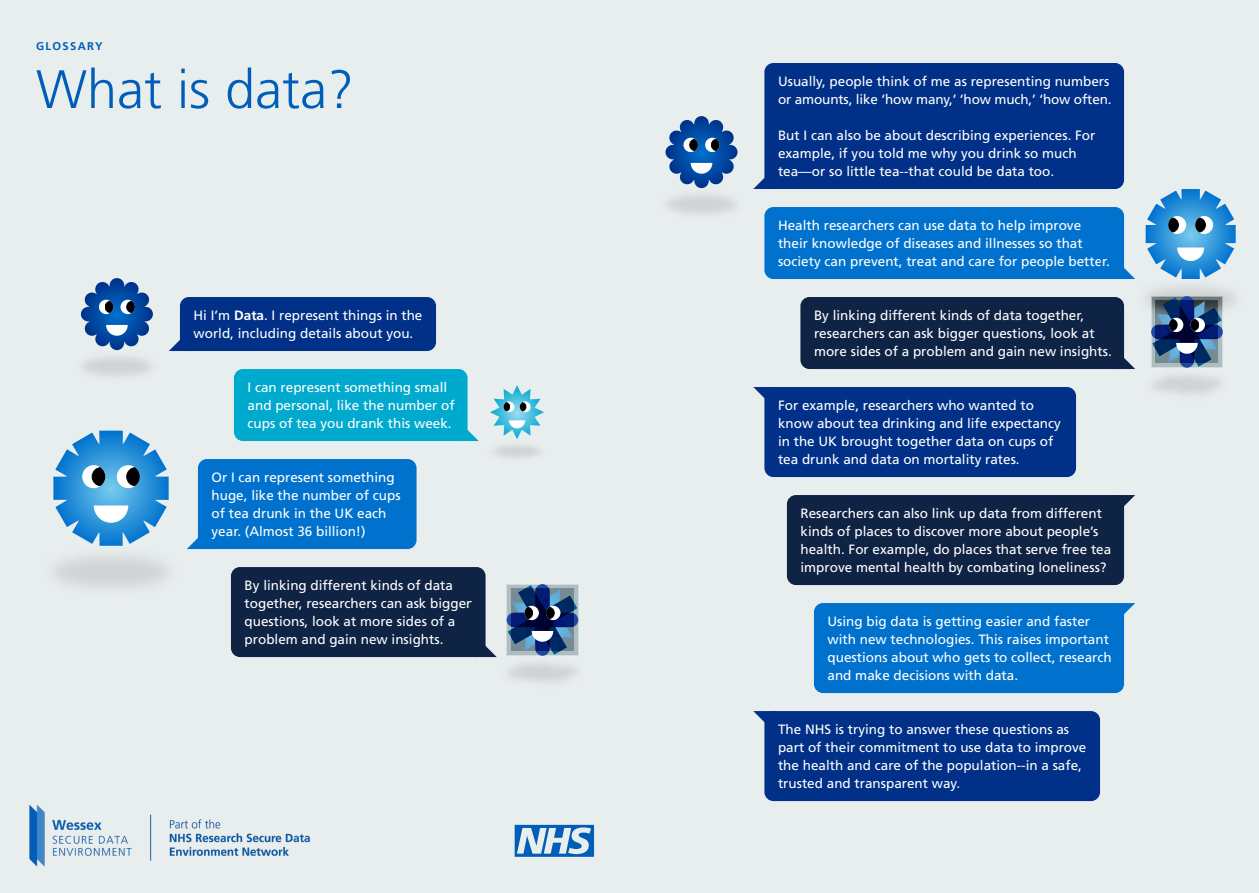
<style>
.page{position:relative;width:1259px;height:893px;background:#fff}
.page>*{position:absolute;margin:0;border:0;box-sizing:border-box;transform-origin:0 0}
.Heading_1{font:300 54px "Frutiger LT Std";color:#005eb8}
.t1{font:13.5px/18px "Frutiger LT Std";color:#fff}
.t2{font:700 11.25px "Frutiger LT Std";letter-spacing:.12em;color:#005eb8}
.s1{font-weight:700}
</style>
<div class="page">
<div style="left:0;top:0;width:642px;height:893px;background:#e8edee"></div>
<div style="left:617px;top:0;width:642px;height:893px;background:#e8edee"></div>
<div style="left:180px;top:297px;width:256px;height:54px;background:#003087;border-radius:9px"></div>
<svg style="left:169px;top:340px;width:17px;height:11px"></svg>
<div style="left:234px;top:369px;width:233px;height:72px;background:#00a9ce;border-radius:9px"></div>
<svg style="left:461px;top:430px;width:18px;height:11px"></svg>
<div style="left:198px;top:459px;width:218px;height:90px;background:#0072ce;border-radius:9px"></div>
<svg style="left:187px;top:538px;width:17px;height:11px"></svg>
<svg style="left:81px;top:278px;width:72px;height:51px"></svg>
<img style="left:83px;top:329px;width:68px;height:47px">
<svg style="left:490px;top:385px;width:54px;height:54px"></svg>
<svg style="left:53px;top:431px;width:116px;height:80px"></svg>
<img style="left:54px;top:511px;width:114px;height:77px">
<div style="left:231px;top:567px;width:254px;height:90px;background:#0f2345;border-radius:9px"></div>
<img style="left:470px;top:567px;width:109px;height:115px">
<svg style="left:506px;top:584px;width:72px;height:72px;background:#4f698e"></svg>
<svg style="left:515px;top:825px;width:79px;height:32px"></svg>
<img style="left:29px;top:805px;width:103px;height:62px">
<img style="left:150px;top:814px;width:160px;height:47px">
<div style="left:814px;top:603px;width:310px;height:90px;background:#0072ce;border-radius:9px"></div>
<svg style="left:1118px;top:603px;width:17px;height:11px"></svg>
<div style="left:764px;top:63px;width:360px;height:126px;background:#003087;border-radius:9px"></div>
<div style="left:764px;top:207px;width:360px;height:72px;background:#0072ce;border-radius:9px"></div>
<div style="left:800px;top:297px;width:324px;height:72px;background:#0f2345;border-radius:9px"></div>
<div style="left:764px;top:387px;width:312px;height:90px;background:#003087;border-radius:9px"></div>
<svg style="left:753px;top:387px;width:17px;height:11px"></svg>
<div style="left:787px;top:495px;width:337px;height:90px;background:#0f2345;border-radius:9px"></div>
<svg style="left:1118px;top:495px;width:17px;height:11px"></svg>
<div style="left:764px;top:711px;width:336px;height:90px;background:#003087;border-radius:9px"></div>
<svg style="left:753px;top:711px;width:17px;height:11px"></svg>
<svg style="left:665px;top:116px;width:72px;height:51px"></svg>
<img style="left:668px;top:167px;width:105px;height:72px">
<img style="left:1113px;top:162px;width:123px;height:118px">
<svg style="left:1145px;top:189px;width:90px;height:86px"></svg>
<img style="left:1115px;top:275px;width:121px;height:119px">
<svg style="left:1151px;top:296px;width:71px;height:72px;background:#476085"></svg>
<p class="t2" style="left:36px;top:39px;width:68px">GLOSSARY</p>
<p class="Heading_1" style="left:36px;top:59px;width:320px">What is data?</p>
<p class="t1" style="left:194px;top:306px;width:230px">Hi I’m <span class="s1">Data</span>. I represent things in the world, including details about you.</p>
<p class="t1" style="left:248px;top:378px;width:209px">I can represent something small and personal, like the number of cups of tea you drank this week.</p>
<p class="t1" style="left:212px;top:468px;width:191px">Or I can represent something huge, like the number of cups of tea drunk in the UK each year. (Almost 36 billion!)</p>
<p class="t1" style="left:244px;top:576px;width:228px">By linking different kinds of data together, researchers can ask bigger questions, look at more sides of a problem and gain new insights.</p>
<p class="t1" style="left:778px;top:72px;width:335px">Usually, people think of me as representing numbers or amounts, like ‘how many,’ ‘how much,’ ‘how often.</p>
<p class="t1" style="left:778px;top:126px;width:319px">But I can also be about describing experiences. For example, if you told me why you drink so much tea—or so little tea--that could be data too.</p>
<p class="t1" style="left:778px;top:216px;width:333px">Health researchers can use data to help improve their knowledge of diseases and illnesses so that society can prevent, treat and care for people better.</p>
<p class="t1" style="left:814px;top:306px;width:299px">By linking different kinds of data together, researchers can ask bigger questions, look at more sides of a problem and gain new insights.</p>
<p class="t1" style="left:778px;top:396px;width:284px">For example, researchers who wanted to know about tea drinking and life expectancy in the UK brought together data on cups of tea drunk and data on mortality rates.</p>
<p class="t1" style="left:800px;top:504px;width:312px">Researchers can also link up data from different kinds of places to discover more about people’s health. For example, do places that serve free tea improve mental health by combating loneliness?</p>
<p class="t1" style="left:827px;top:612px;width:286px">Using big data is getting easier and faster with new technologies. This raises important questions about who gets to collect, research and make decisions with data.</p>
<p class="t1" style="left:778px;top:720px;width:310px">The NHS is trying to answer these questions as part of their commitment to use data to improve the health and care of the population--in a safe, trusted and transparent way.</p>
</div>
